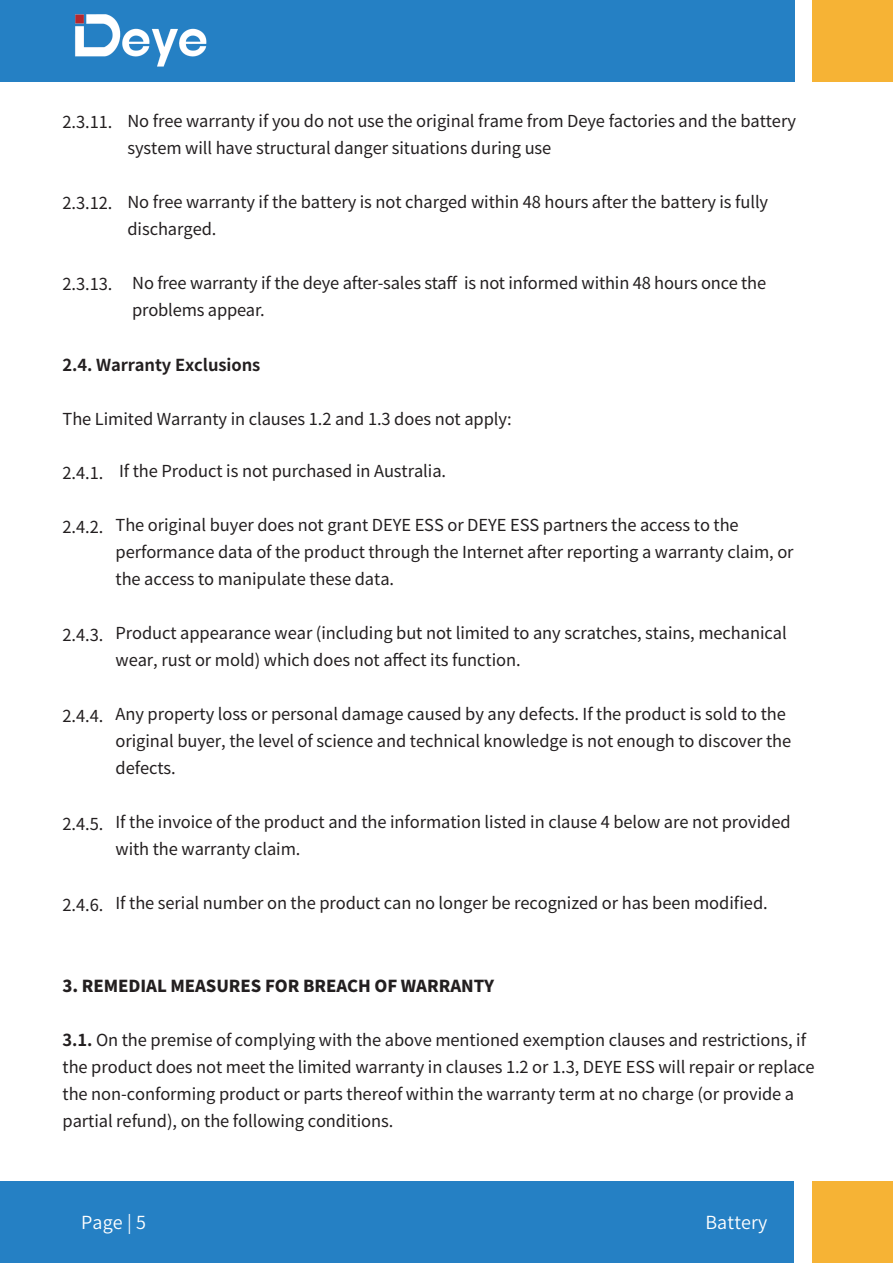
<style>
.page{position:relative;width:893px;height:1263px;background:#fff}
.page>*{position:absolute;margin:0;border:0;box-sizing:border-box;transform-origin:0 0}
.t1{font:18px "Source Han Sans CN";letter-spacing:.01em;color:#fff}
.t2{font:16.5px/27px "Source Han Sans CN";letter-spacing:-.005em;color:#231f20}
.t3{font:800 16.5px "Source Han Sans CN";letter-spacing:-.005em;color:#231f20}
.t4{font:700 16.5px "Source Han Sans CN";letter-spacing:-.005em;color:#231f20}
.s1{font-weight:700}
</style>
<div class="page">
<div style="left:0;top:1182px;width:794px;height:81px;background:#2580c4"></div>
<div style="left:812px;top:1182px;width:81px;height:81px;background:#f6b335"></div>
<div style="left:0;top:0;width:794px;height:81px;background:#2580c4"></div>
<div style="left:813px;top:0;width:80px;height:81px;background:#f6b335"></div>
<img style="left:75px;top:14px;width:132px;height:53px">
<p class="t2" style="left:63px;top:109px;width:51px">2.3.11.</p>
<p class="t2" style="left:63px;top:190px;width:51px">2.3.12.</p>
<p class="t2" style="left:63px;top:271px;width:51px">2.3.13.</p>
<p class="t2" style="left:127px;top:108px;width:670px">No free warranty if you do not use the original frame from Deye factories and the battery system will have structural danger situations during use</p>
<p class="t2" style="left:127px;top:189px;width:642px">No free warranty if the battery is not charged within 48 hours after the battery is fully discharged.</p>
<p class="t2" style="left:132px;top:270px;width:635px">No free warranty if the deye after-sales staff is not informed within 48 hours once the problems appear.</p>
<p class="t4" style="left:63px;top:355px;width:199px">2.4. Warranty Exclusions</p>
<p class="t2" style="left:63px;top:406px;width:450px">The Limited Warranty in clauses 1.2 and 1.3 does not apply:</p>
<p class="t2" style="left:63px;top:460px;width:42px">2.4.1.</p>
<p class="t2" style="left:119px;top:458px;width:328px">If the Product is not purchased in Australia.</p>
<p class="t2" style="left:116px;top:512px;width:680px">The original buyer does not grant DEYE ESS or DEYE ESS partners the access to the performance data of the product through the Internet after reporting a warranty claim, or the access to manipulate these data.</p>
<p class="t2" style="left:116px;top:620px;width:673px">Product appearance wear (including but not limited to any scratches, stains, mechanical wear, rust or mold) which does not affect its function.</p>
<p class="t2" style="left:116px;top:701px;width:677px">Any property loss or personal damage caused by any defects. If the product is sold to the original buyer, the level of science and technical knowledge is not enough to discover the defects.</p>
<p class="t2" style="left:63px;top:514px;width:42px">2.4.2.</p>
<p class="t2" style="left:63px;top:622px;width:42px">2.4.3.</p>
<p class="t2" style="left:63px;top:703px;width:42px">2.4.4.</p>
<p class="t2" style="left:63px;top:811px;width:42px">2.4.5.</p>
<p class="t2" style="left:63px;top:892px;width:42px">2.4.6.</p>
<p class="t2" style="left:116px;top:809px;width:677px">If the invoice of the product and the information listed in clause 4 below are not provided with the warranty claim.</p>
<p class="t2" style="left:116px;top:890px;width:654px">If the serial number on the product can no longer be recognized or has been modified.</p>
<p class="t3" style="left:63px;top:976px;width:433px">3. REMEDIAL MEASURES FOR BREACH OF WARRANTY</p>
<p class="t2" style="left:63px;top:1027px;width:754px"><span class="s1">3.1.</span> On the premise of complying with the above mentioned exemption clauses and restrictions, if the product does not meet the limited warranty in clauses 1.2 or 1.3, DEYE ESS will repair or replace the non-conforming product or parts thereof within the warranty term at no charge (or provide a partial refund), on the following conditions.</p>
<p class="t1" style="left:81px;top:1212px;width:67px">Page | 5</p>
<p class="t1" style="left:705px;top:1212px;width:64px">Battery</p>
</div>
